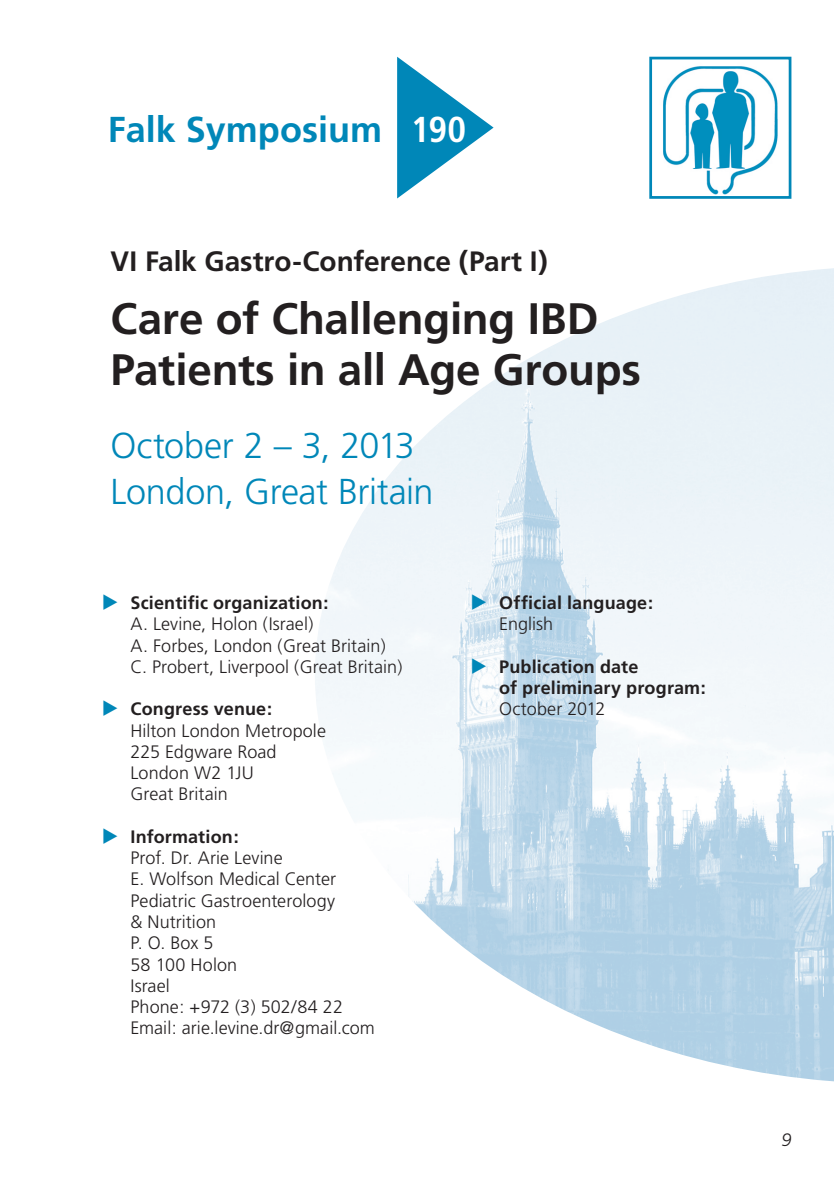
<style>
.page{position:relative;width:834px;height:1191px;background:#fff}
.page>*{position:absolute;margin:0;border:0;box-sizing:border-box;transform-origin:0 0}
.t1{font:700 44px/51px "Frutiger";letter-spacing:-.005em;color:#231f20}
.t2{font:300 36px/45.4px "Frutiger";letter-spacing:-.015em;color:#0087b8}
.t3{font:700 36px "Frutiger";color:#0087b8}
.t4{font:700 28px "Frutiger";color:#231f20}
.t5{font:300 18px/21.2px "Frutiger";letter-spacing:.005em;color:#231f20}
.t6{font:700 18px/21.2px "Frutiger";letter-spacing:.01em;color:#231f20}
.t7{font:italic 300 18px "Frutiger";color:#231f20}
.s1{font-stretch:condensed;color:#fff}
.s2{font-family:"European Pi Three";font-weight:400;font-size:20px;color:#0087b8}
.s3{font-weight:700}
.s4{font-weight:300}
</style>
<div class="page">
<img style="left:315px;top:268px;width:518px;height:814px">
<img style="left:663px;top:66px;width:115px;height:129px">
<div style="left:649px;top:57px;width:142px;height:142px;border:3px solid #0087b8"></div>
<svg style="left:397px;top:57px;width:96px;height:141px"></svg>
<h2 class="t3" style="left:108px;top:115px;width:360px">Falk Symposium <span class="s1">190</span></h2>
<h3 class="t4" style="left:111px;top:250px;width:438px">VI Falk Gastro-Conference (Part I)</h3>
<h1 class="t1" style="left:111px;top:296px;width:532px">Care of Challenging IBD<br>Patients in all Age Groups</h1>
<h2 class="t2" style="left:111px;top:426px;width:324px">October 2 – 3, 2013<br>London, Great Britain</h2>
<p class="t5" style="left:130px;top:593px;width:273px;text-indent:-28px"><span class="s2">-</span> <span class="s3">Scientific organization :<br></span>A. Levine, Holon (Israel)<br>A. Forbes, London (Great Britain)<br>C. Probert, Liverpool (Great Britain)</p>
<p class="t5" style="left:130px;top:700px;width:197px;text-indent:-28px"><span class="s2">-</span> <span class="s3">Congress venue :<br></span>Hilton London Metropole<br>225 Edgware Road<br>London W2 1JU<br>Great Britain</p>
<p class="t5" style="left:130px;top:827px;width:246px;text-indent:-28px"><span class="s2">-</span> <span class="s3">Information :<br></span>Prof. Dr. Arie Levine<br>E. Wolfson Medical Center<br>Pediatric Gastroenterology<br>&amp; Nutrition<br>P. O. Box 5<br>58 100 Holon<br>Israel<br>Phone: +972 (3) 502/84 22<br>Email: arie.levine.dr@gmail.com</p>
<p class="t6" style="left:499px;top:593px;width:155px;text-indent:-28px"><span class="s2">-</span> Official language :<br><span class="s4">English</span></p>
<p class="t6" style="left:499px;top:657px;width:208px;text-indent:-28px"><span class="s2">-</span> Publication date<br>of preliminary program :</p>
<p class="t5" style="left:499px;top:700px;width:108px">October 2012</p>
<p class="t7" style="left:781px;top:1132px;width:12px">9</p>
</div>
